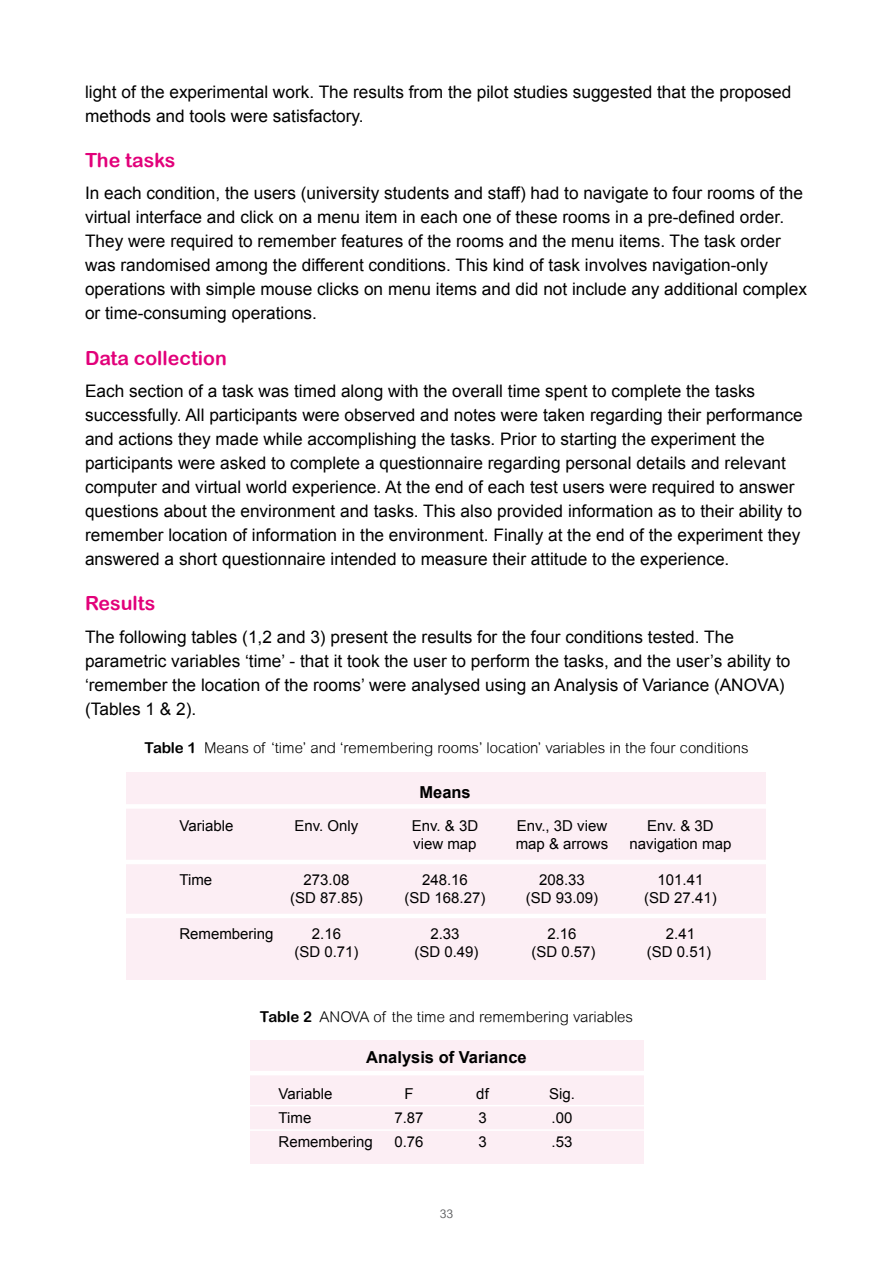
<style>
.page{position:relative;width:893px;height:1263px;background:#fff}
.page>*{position:absolute;margin:0;border:0;box-sizing:border-box;transform-origin:0 0}
.t1{font:19.5px "Arial Rounded MT Bold";color:#e2007a}
.t2{font:17.25px/24px "Arial";color:#000}
.t3{font:700 16.5px "Arial";color:#000}
.t4{font:15px "Arial";color:#000}
.t5{font:300 15px "Arial Rounded MT";color:#000}
.t6{font:12px "Arial Rounded MT";color:#646567}
.s1{font-family:"Arial Rounded MT Bold";font-weight:400}
</style>
<div class="page">
<div style="left:250px;top:1040px;width:394px;height:123px;background:#fceef4"></div>
<div style="left:126px;top:772px;width:640px;height:207px;background:#fceef4"></div>
<div style="left:85px;top:804px;width:723px;height:5px;background:#fff"></div>
<hr style="left:85px;top:860px;width:723px;height:4px;background:#fff">
<hr style="left:85px;top:914px;width:723px;height:4px;background:#fff">
<hr style="left:235px;top:1071px;width:438px;height:4px;background:#fff">
<hr style="left:231px;top:1105px;width:438px;height:1px;background:#fff">
<hr style="left:227px;top:1129px;width:445px;height:2px;background:#fff">
<p class="t2" style="left:85px;top:80px;width:708px">light of the experimental work. The results from the pilot studies suggested that the proposed methods and tools were satisfactory.</p>
<p class="t1" style="left:85px;top:148px;width:92px">The tasks</p>
<p class="t2" style="left:85px;top:181px;width:723px">In each condition, the users (university students and staff) had to navigate to four rooms of the virtual interface and click on a menu item in each one of these rooms in a pre-defined order.<br>They were required to remember features of the rooms and the menu items. The task order was randomised among the different conditions. This kind of task involves navigation-only operations with simple mouse clicks on menu items and did not include any additional complex or time-consuming operations.</p>
<p class="t1" style="left:85px;top:346px;width:143px">Data collection</p>
<p class="t2" style="left:85px;top:379px;width:719px">Each section of a task was timed along with the overall time spent to complete the tasks successfully. All participants were observed and notes were taken regarding their performance and actions they made while accomplishing the tasks. Prior to starting the experiment the participants were asked to complete a questionnaire regarding personal details and relevant computer and virtual world experience. At the end of each test users were required to answer questions about the environment and tasks. This also provided information as to their ability to remember location of information in the environment. Finally at the end of the experiment they answered a short questionnaire intended to measure their attitude to the experience.</p>
<p class="t1" style="left:85px;top:592px;width:72px">Results</p>
<p class="t2" style="left:85px;top:625px;width:707px">The following tables (1,2 and 3) present the results for the four conditions tested. The parametric variables ‘time’ - that it took the user to perform the tasks, and the user’s ability to ‘remember the location of the rooms’ were analysed using an Analysis of Variance (ANOVA) (Tables 1 &amp; 2).</p>
<p class="t5" style="left:144px;top:739px;width:606px"><span class="s1">Table 1</span> Means of ‘time’ and ‘remembering rooms’ location’ variables in the four conditions</p>
<p class="t3" style="left:419px;top:781px;width:53px">Means</p>
<p class="t4" style="left:179px;top:816px;width:55px">Variable</p>
<p class="t4" style="left:294px;top:816px;width:65px">Env. Only</p>
<p class="t4" style="left:412px;top:816px;width:68px">Env. &amp; 3D</p>
<p class="t4" style="left:517px;top:816px;width:92px">Env., 3D view</p>
<p class="t4" style="left:647px;top:816px;width:68px">Env. &amp; 3D</p>
<p class="t4" style="left:413px;top:834px;width:65px">view map</p>
<p class="t4" style="left:516px;top:834px;width:94px">map &amp; arrows</p>
<p class="t4" style="left:630px;top:834px;width:103px">navigation map</p>
<p class="t4" style="left:179px;top:870px;width:34px">Time</p>
<p class="t4" style="left:303px;top:870px;width:47px">273.08</p>
<p class="t4" style="left:422px;top:870px;width:47px">248.16</p>
<p class="t4" style="left:539px;top:870px;width:47px">208.33</p>
<p class="t4" style="left:657px;top:870px;width:47px">101.41</p>
<p class="t4" style="left:290px;top:888px;width:74px">(SD 87.85)</p>
<p class="t4" style="left:404px;top:888px;width:82px">(SD 168.27)</p>
<p class="t4" style="left:526px;top:888px;width:74px">(SD 93.09)</p>
<p class="t4" style="left:644px;top:888px;width:74px">(SD 27.41)</p>
<p class="t4" style="left:179px;top:924px;width:96px">Remembering</p>
<p class="t4" style="left:312px;top:924px;width:31px">2.16</p>
<p class="t4" style="left:430px;top:924px;width:31px">2.33</p>
<p class="t4" style="left:547px;top:924px;width:31px">2.16</p>
<p class="t4" style="left:666px;top:924px;width:31px">2.41</p>
<p class="t4" style="left:294px;top:942px;width:66px">(SD 0.71)</p>
<p class="t4" style="left:414px;top:942px;width:66px">(SD 0.49)</p>
<p class="t4" style="left:531px;top:942px;width:66px">(SD 0.57)</p>
<p class="t4" style="left:647px;top:942px;width:66px">(SD 0.51)</p>
<p class="t5" style="left:260px;top:1008px;width:375px"><span class="s1">Table 2</span> ANOVA of the time and remembering variables</p>
<p class="t3" style="left:366px;top:1046px;width:162px">Analysis of Variance</p>
<p class="t4" style="left:279px;top:1084px;width:55px">Variable</p>
<p class="t4" style="left:404px;top:1084px;width:11px">F</p>
<p class="t4" style="left:476px;top:1084px;width:14px">df</p>
<p class="t4" style="left:549px;top:1084px;width:27px">Sig.</p>
<p class="t4" style="left:279px;top:1108px;width:34px">Time</p>
<p class="t4" style="left:394px;top:1108px;width:31px">7.87</p>
<p class="t4" style="left:478px;top:1108px;width:10px">3</p>
<p class="t4" style="left:552px;top:1108px;width:22px">.00</p>
<p class="t4" style="left:279px;top:1132px;width:96px">Remembering</p>
<p class="t4" style="left:394px;top:1132px;width:31px">0.76</p>
<p class="t4" style="left:478px;top:1132px;width:10px">3</p>
<p class="t4" style="left:552px;top:1132px;width:22px">.53</p>
<p class="t6" style="left:440px;top:1206px;width:15px">33</p>
</div>
